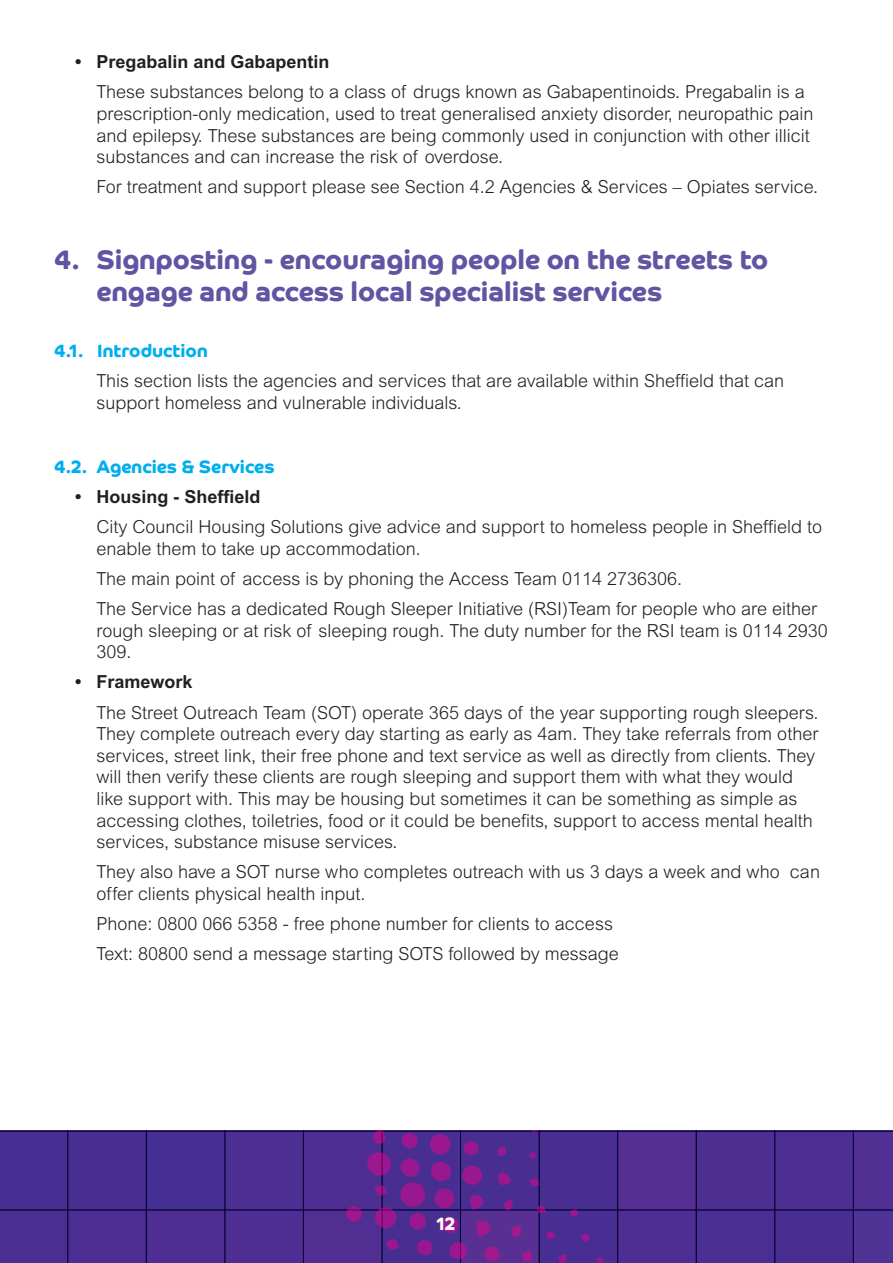
<style>
.page{position:relative;width:893px;height:1263px;background:#fff}
.page>*{position:absolute;margin:0;border:0;box-sizing:border-box;transform-origin:0 0}
.t1{font:700 27px/32.4px "Co Headline";color:#6155a3}
.t2{font:300 18px/21.6px "Arial";color:#231f20}
.t3{font:700 18px "Arial";color:#231f20}
.t4{font:700 18px "Co Headline";color:#00aeef}
.t5{font:700 18px "Co Headline";color:#fff}
</style>
<div class="page">
<svg style="left:0;top:1130px;width:893px;height:133px;background:#4d2b8e"></svg>
<p class="t3" style="left:75px;top:51px;width:256px">• Pregabalin and Gabapentin</p>
<p class="t2" style="left:97px;top:81px;width:719px">These substances belong to a class of drugs known as Gabapentinoids. Pregabalin is a prescription-only medication, used to treat generalised anxiety disorder, neuropathic pain and epilepsy. These substances are being commonly used in conjunction with other illicit substances and can increase the risk of overdose.</p>
<p class="t2" style="left:97px;top:176px;width:723px">For treatment and support please see Section 4.2 Agencies &amp; Services – Opiates service.</p>
<h1 class="t1" style="left:97px;top:243px;width:673px;text-indent:-43px">4. Signposting - encouraging people on the streets to engage and access local specialist services</h1>
<p class="t4" style="left:54px;top:340px;width:155px">4.1. Introduction</p>
<p class="t2" style="left:97px;top:370px;width:689px">This section lists the agencies and services that are available within Sheffield that can support homeless and vulnerable individuals.</p>
<p class="t4" style="left:54px;top:456px;width:222px">4.2. Agencies &amp; Services</p>
<p class="t3" style="left:75px;top:486px;width:187px">• Housing - Sheffield</p>
<p class="t2" style="left:97px;top:516px;width:727px">City Council Housing Solutions give advice and support to homeless people in Sheffield to enable them to take up accommodation.</p>
<p class="t2" style="left:97px;top:563px;width:722px;line-height:30.2px">The main point of access is by phoning the Access Team 0114 2736306.<br>The Service has a dedicated Rough Sleeper Initiative (RSI)Team for people who are either</p>
<p class="t2" style="left:97px;top:619px;width:733px">rough sleeping or at risk of sleeping rough. The duty number for the RSI team is 0114 2930<br>309.</p>
<p class="t3" style="left:75px;top:672px;width:119px">• Framework</p>
<p class="t2" style="left:97px;top:701px;width:723px">The Street Outreach Team (SOT) operate 365 days of the year supporting rough sleepers.<br>They complete outreach every day starting as early as 4am. They take referrals from other services, street link, their free phone and text service as well as directly from clients. They will then verify these clients are rough sleeping and support them with what they would like support with. This may be housing but sometimes it can be something as simple as accessing clothes, toiletries, food or it could be benefits, support to access mental health services, substance misuse services.</p>
<p class="t2" style="left:97px;top:861px;width:725px">They also have a SOT nurse who completes outreach with us 3 days a week and who can offer clients physical health input.</p>
<p class="t2" style="left:97px;top:908px;width:524px;line-height:30.2px">Phone: 0800 066 5358 - free phone number for clients to access<br>Text: 80800 send a message starting SOTS followed by message</p>
<p class="t5" style="left:436px;top:1213px;width:20px">12</p>
</div>
